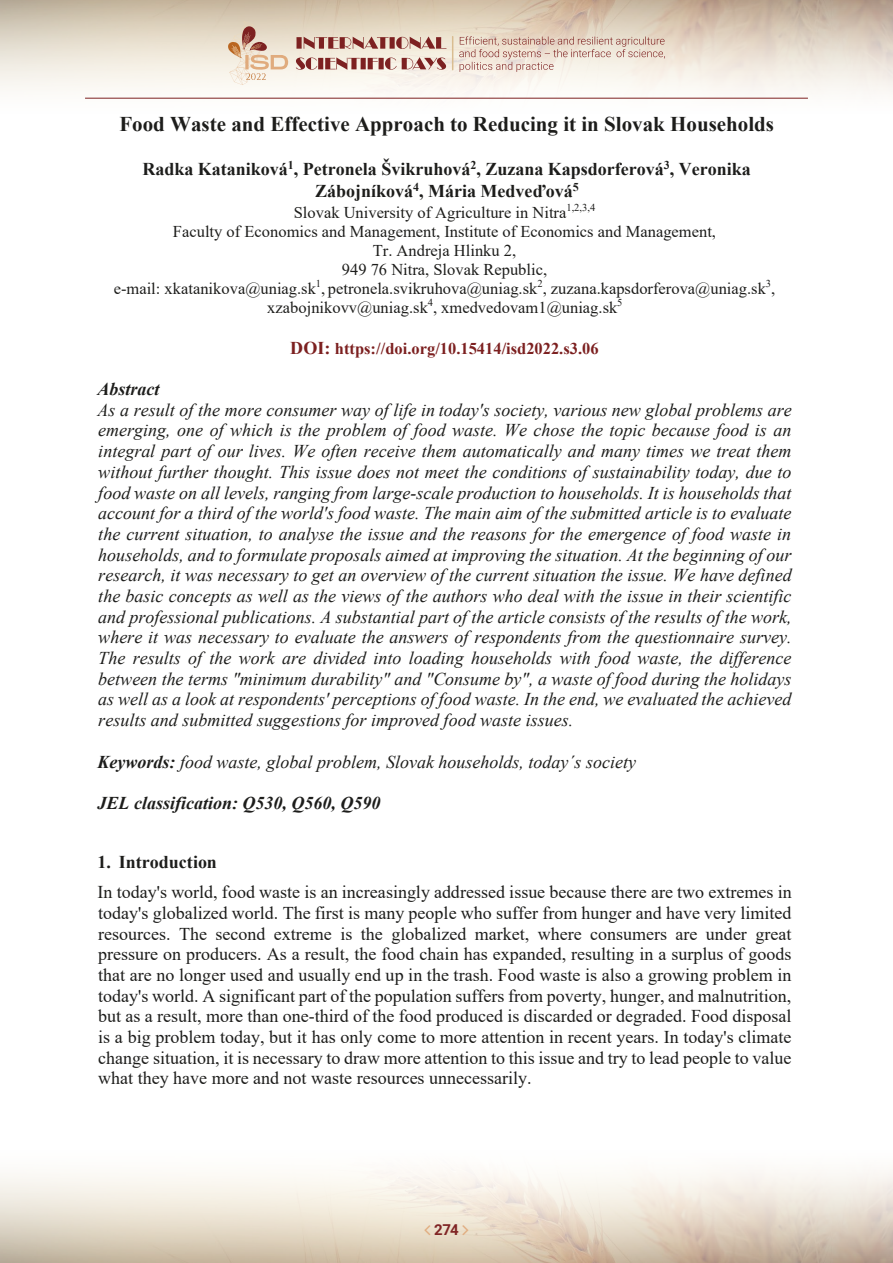
<style>
.page{position:relative;width:893px;height:1263px;background:#fff}
.page>*{position:absolute;margin:0;border:0;box-sizing:border-box;transform-origin:0 0}
.t1{font:700 21px "Times New Roman";color:#1d1d1b}
.t2{font:italic 18px/20.7px "Times New Roman";color:#1d1d1b}
.t3{font:18px/20.7px "Times New Roman";color:#1d1d1b}
.t4{font:700 18px/21.5px "Times New Roman";color:#1d1d1b;text-align:center}
.t5{font:italic 700 18px "Times New Roman";color:#1d1d1b}
.t6{font:16.5px/18.9px "Times New Roman";color:#1d1d1b;text-align:center}
.t7{font:700 16.5px "Times New Roman";color:#7c2020}
.t8{font:700 15px "Roboto";color:#802525}
.s1{font-size:18px}
.s2{font-weight:700}
</style>
<div class="page">
<hr style="left:85px;top:98px;width:723px;height:1px;background:#7d2121">
<svg style="left:228px;top:21px;width:60px;height:64px;background:#e3cdba"></svg>
<svg style="left:296px;top:57px;width:150px;height:13px;background:#c0938d"></svg>
<svg style="left:296px;top:36px;width:151px;height:13px;background:#bd9086"></svg>
<svg style="left:459px;top:36px;width:206px;height:36px;background:#e3d1c5"></svg>
<hr style="left:452px;top:37px;width:1px;height:33px;background:#d9bd91">
<svg style="left:425px;top:1225px;width:5px;height:10px"></svg>
<svg style="left:462px;top:1225px;width:6px;height:10px"></svg>
<p class="t1" style="left:119px;top:109px;width:656px">Food Waste and Effective Approach to Reducing it in Slovak Households</p>
<p class="t4" style="left:142px;top:158px;width:610px">Radka Kataniková<sup>1</sup>, Petronela Švikruhová<sup>2</sup>, Zuzana Kapsdorferová<sup>3</sup>, Veronika<br>Zábojníková<sup>4</sup>, Mária Medveďová<sup>5</sup></p>
<p class="t6" style="left:114px;top:202px;width:663px">Slovak University of Agriculture in Nitra<sup>1,2,3,4<br></sup>Faculty of Economics and Management, Institute of Economics and Management,<br>Tr. Andreja Hlinku 2,<br>949 76 Nitra, Slovak Republic,<br>e-mail: xkatanikova@uniag.sk<sup>1</sup>, petronela.svikruhova@uniag.sk<sup>2</sup>, zuzana.kapsdorferova@uniag.sk<sup>3</sup>, xzabojnikovv@uniag.sk<sup>4</sup>, xmedvedovam1@uniag.sk<sup>5</sup></p>
<p class="t7" style="left:290px;top:336px;width:310px"><span class="s1">DOI:</span> https://doi.org/10.15414/isd2022.s3.06</p>
<p class="t2" style="left:98px;top:378px;width:696px"><span class="s2">Abstract<br></span>As a result of the more consumer way of life in today's society, various new global problems are emerging, one of which is the problem of food waste. We chose the topic because food is an integral part of our lives. We often receive them automatically and many times we treat them without further thought. This issue does not meet the conditions of sustainability today, due to food waste on all levels, ranging from large-scale production to households. It is households that account for a third of the world's food waste. The main aim of the submitted article is to evaluate the current situation, to analyse the issue and the reasons for the emergence of food waste in households, and to formulate proposals aimed at improving the situation. At the beginning of our research, it was necessary to get an overview of the current situation the issue. We have defined the basic concepts as well as the views of the authors who deal with the issue in their scientific and professional publications. A substantial part of the article consists of the results of the work, where it was necessary to evaluate the answers of respondents from the questionnaire survey.<br>The results of the work are divided into loading households with food waste, the difference between the terms "minimum durability" and "Consume by", a waste of food during the holidays as well as a look at respondents' perceptions of food waste. In the end, we evaluated the achieved results and submitted suggestions for improved food waste issues.</p>
<p class="t2" style="left:98px;top:751px;width:540px"><span class="s2">Keywords:</span> food waste, global problem, Slovak households, today´s society</p>
<p class="t5" style="left:98px;top:790px;width:284px">JEL classification: Q530, Q560, Q590</p>
<p class="t3" style="left:98px;top:847px;width:696px;line-height:29.7px"><span class="s2">1. Introduction<br></span>In today's world, food waste is an increasingly addressed issue because there are two extremes in</p>
<p class="t3" style="left:98px;top:902px;width:695px;text-align:justify">today's globalized world. The first is many people who suffer from hunger and have very limited resources. The second extreme is the globalized market, where consumers are under great pressure on producers. As a result, the food chain has expanded, resulting in a surplus of goods that are no longer used and usually end up in the trash. Food waste is also a growing problem in today's world. A significant part of the population suffers from poverty, hunger, and malnutrition, but as a result, more than one-third of the food produced is discarded or degraded. Food disposal is a big problem today, but it has only come to more attention in recent years. In today's climate change situation, it is necessary to draw more attention to this issue and try to lead people to value what they have more and not waste resources unnecessarily.</p>
<p class="t8" style="left:434px;top:1219px;width:26px">274</p>
</div>
